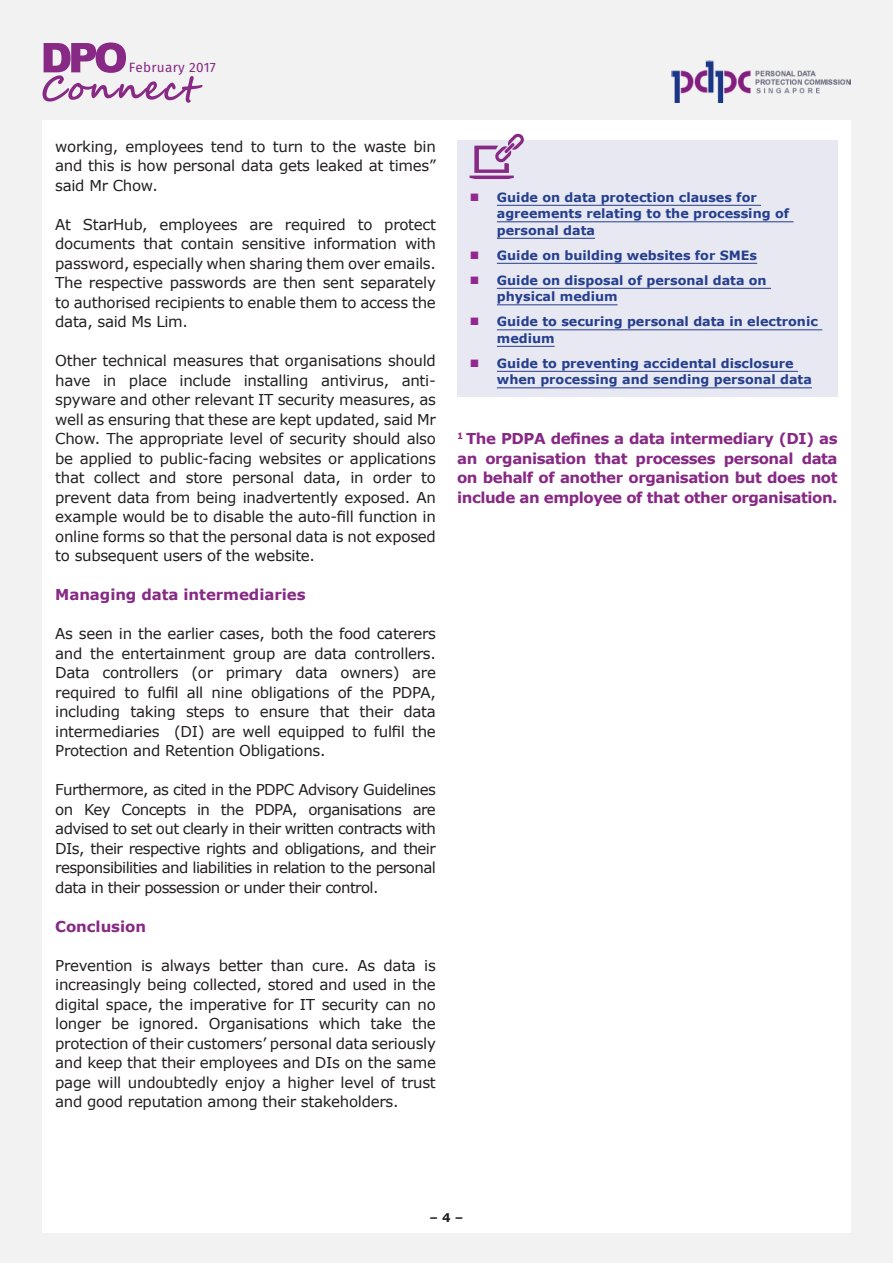
<style>
.page{position:relative;width:893px;height:1263px;background:#f2f2f2}
.page>*{position:absolute;margin:0;border:0;box-sizing:border-box;transform-origin:0 0}
.t1{font:15px/19.5px "Verdana";letter-spacing:-.02em;color:#231f20;text-align:justify}
.t2{font:700 15px/19.5px "Verdana";letter-spacing:-.03em;color:#872985;text-align:justify}
.t3{font:700 15px "Verdana";letter-spacing:-.005em;color:#872985}
.t4{font:13.5px "Fira Sans";letter-spacing:.02em;color:#872985}
.t5{font:700 12.75px/16.5px "Verdana";color:#253f8e}
.t6{font:700 12px "Verdana";color:#231f20}
.s1{color:#92278f}
</style>
<div class="page">
<div style="left:43px;top:121px;width:807px;height:1112px;background:#fff"></div>
<div style="left:457px;top:140px;width:381px;height:218px;background:#e7e8f1"></div>
<img style="left:671px;top:60px;width:179px;height:43px">
<svg style="left:43px;top:43px;width:159px;height:60px"></svg>
<div style="left:457px;top:179px;width:381px;height:218px;background:#e7e8f1"></div>
<hr style="left:497px;top:205px;width:264px;height:1px;background:#253f8e">
<hr style="left:497px;top:222px;width:296px;height:1px;background:#253f8e">
<hr style="left:497px;top:238px;width:98px;height:1px;background:#253f8e">
<hr style="left:497px;top:263px;width:260px;height:1px;background:#253f8e">
<hr style="left:497px;top:288px;width:274px;height:1px;background:#253f8e">
<hr style="left:497px;top:305px;width:121px;height:1px;background:#253f8e">
<hr style="left:497px;top:330px;width:325px;height:1px;background:#253f8e">
<hr style="left:497px;top:346px;width:58px;height:1px;background:#253f8e">
<hr style="left:497px;top:371px;width:301px;height:1px;background:#253f8e">
<hr style="left:497px;top:388px;width:315px;height:1px;background:#253f8e">
<svg style="left:470px;top:133px;width:54px;height:46px"></svg>
<p class="t4" style="left:129px;top:58px;width:88px">February 2017</p>
<p class="t1" style="left:55px;top:136px;width:382px">working, employees tend to turn to the waste bin and this is how personal data gets leaked at times” said Mr Chow.</p>
<p class="t1" style="left:55px;top:214px;width:382px">At StarHub, employees are required to protect documents that contain sensitive information with password, especially when sharing them over emails.<br>The respective passwords are then sent separately to authorised recipients to enable them to access the data, said Ms Lim.</p>
<p class="t1" style="left:55px;top:351px;width:382px">Other technical measures that organisations should have in place include installing antivirus, anti&shy;spyware and other relevant IT security measures, as well as ensuring that these are kept updated, said Mr Chow. The appropriate level of security should also be applied to public-facing websites or applications that collect and store personal data, in order to prevent data from being inadvertently exposed. An example would be to disable the auto-fill function in online forms so that the personal data is not exposed to subsequent users of the website.</p>
<p class="t3" style="left:55px;top:584px;width:252px">Managing data intermediaries</p>
<p class="t1" style="left:55px;top:624px;width:382px">As seen in the earlier cases, both the food caterers and the entertainment group are data controllers.<br>Data controllers (or primary data owners) are required to fulfil all nine obligations of the PDPA, including taking steps to ensure that their data intermediaries (DI) are well equipped to fulfil the Protection and Retention Obligations.</p>
<p class="t1" style="left:55px;top:780px;width:382px">Furthermore, as cited in the PDPC Advisory Guidelines on Key Concepts in the PDPA, organisations are advised to set out clearly in their written contracts with DIs, their respective rights and obligations, and their responsibilities and liabilities in relation to the personal data in their possession or under their control.</p>
<p class="t3" style="left:55px;top:915px;width:92px">Conclusion</p>
<p class="t1" style="left:55px;top:955px;width:382px">Prevention is always better than cure. As data is increasingly being collected, stored and used in the digital space, the imperative for IT security can no longer be ignored. Organisations which take the protection of their customers’ personal data seriously and keep that their employees and DIs on the same page will undoubtedly enjoy a higher level of trust and good reputation among their stakeholders.</p>
<p class="t5" style="left:497px;top:188px;width:294px;text-indent:-27px"><span class="s1">■</span> Guide on data protection clauses for agreements relating to the processing of personal data</p>
<p class="t5" style="left:470px;top:246px;width:289px"><span class="s1">■</span> Guide on building websites for SMEs</p>
<p class="t5" style="left:497px;top:271px;width:271px;text-indent:-27px"><span class="s1">■</span> Guide on disposal of personal data on physical medium</p>
<p class="t5" style="left:497px;top:313px;width:323px;text-indent:-27px"><span class="s1">■</span> Guide to securing personal data in electronic medium</p>
<p class="t5" style="left:497px;top:354px;width:316px;text-indent:-27px"><span class="s1">■</span> Guide to preventing accidental disclosure when processing and sending personal data</p>
<p class="t2" style="left:457px;top:428px;width:382px"><sup>1</sup> The PDPA defines a data intermediary (DI) as an organisation that processes personal data on behalf of another organisation but does not include an employee of that other organisation.</p>
<p class="t6" style="left:430px;top:1209px;width:35px">– 4 –</p>
</div>
